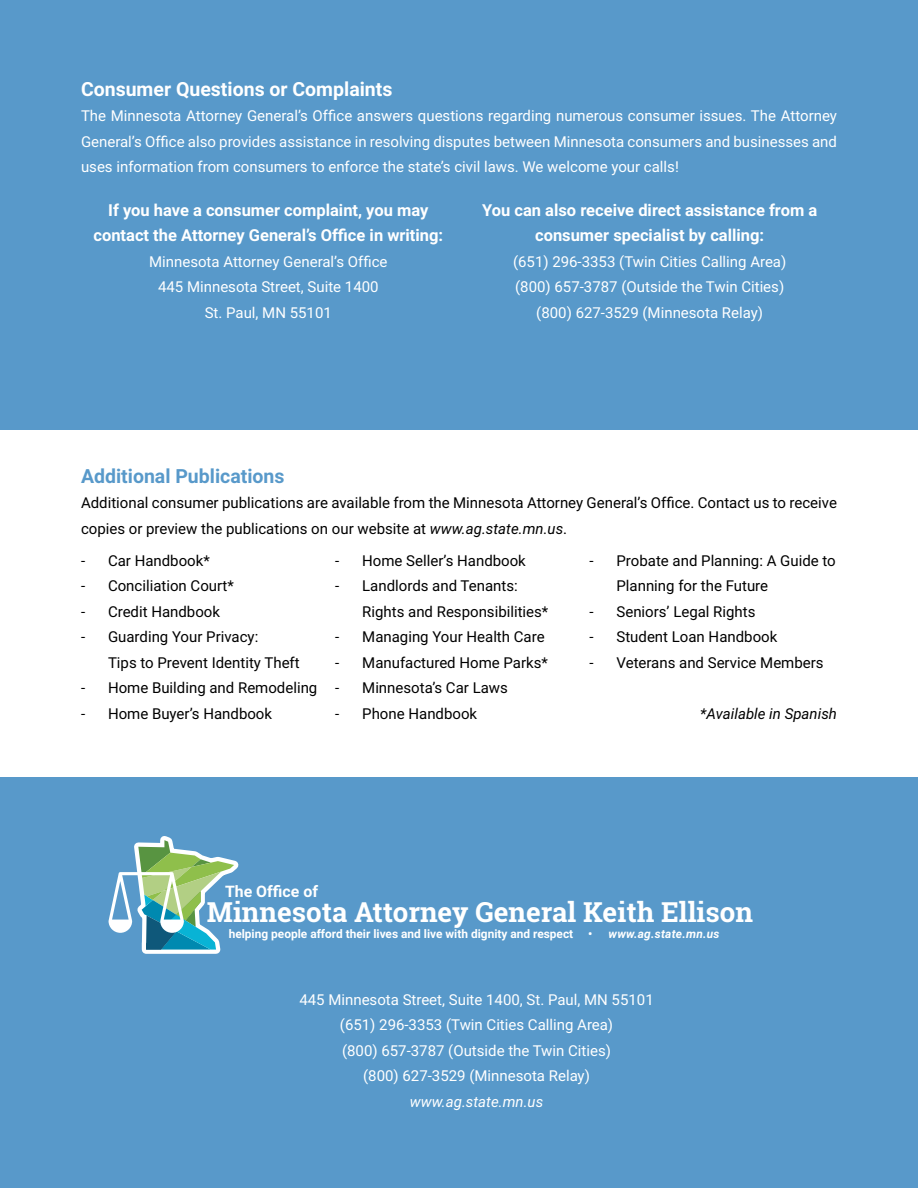
<style>
.page{position:relative;width:918px;height:1188px;background:#fff}
.page>*{position:absolute;margin:0;border:0;box-sizing:border-box;transform-origin:0 0}
.t1{font:700 27.75px "Roboto Slab";color:#fff}
.p{font:700 19.5px "Roboto";color:#fff}
.p-2{font:700 19.5px "Roboto";color:#5899ca}
.h5{font:700 16.5px/25.5px "Roboto";color:#fff;text-align:center}
.t2{font:700 15.9px "Roboto";color:#fff}
.p_1{font:15px/25.5px "Roboto";color:#fff;text-align:center}
.li{font:15px/25.5px "Roboto";color:#000}
.p_1-2{font:15px/25.5px "Roboto";color:#000}
.p-3{font:15px/25.5px "Roboto";color:#fff;text-align:center}
.li-2{font:italic 15px "Roboto";color:#000}
.t3{font:700 11.85px "Roboto";color:#fff}
.t4{font:italic 700 11.85px "Roboto";letter-spacing:.02em;color:#fff}
.s1{font-style:italic}
</style>
<div class="page">
<div style="left:0;top:778px;width:918px;height:410px;background:#5899ca"></div>
<div style="left:0;top:0;width:918px;height:429px;background:#5899ca"></div>
<svg style="left:109px;top:836px;width:130px;height:118px"></svg>
<p class="p" style="left:81px;top:75px;width:313px">Consumer Questions or Complaints</p>
<p class="p_1" style="left:81px;top:103px;width:758px;text-align:justify">The Minnesota Attorney General’s Office answers questions regarding numerous consumer issues. The Attorney General’s Office also provides assistance in resolving disputes between Minnesota consumers and businesses and uses information from consumers to enforce the state’s civil laws. We welcome your calls!</p>
<p class="h5" style="left:93px;top:197px;width:351px">If you have a consumer complaint, you may contact the Attorney General’s Office in writing:</p>
<p class="p_1" style="left:149px;top:248px;width:240px">Minnesota Attorney General’s Office<br>445 Minnesota Street, Suite 1400<br>St. Paul, MN 55101</p>
<p class="h5" style="left:482px;top:197px;width:337px">You can also receive direct assistance from a consumer specialist by calling:</p>
<p class="p_1" style="left:513px;top:248px;width:275px">(651) 296-3353 (Twin Cities Calling Area) (800) 657-3787 (Outside the Twin Cities) (800) 627-3529 (Minnesota Relay)</p>
<p class="p-2" style="left:81px;top:462px;width:205px">Additional Publications</p>
<p class="p_1-2" style="left:81px;top:489px;width:758px">Additional consumer publications are available from the Minnesota Attorney General’s Office. Contact us to receive copies or preview the publications on our website at <span class="s1">www.ag.state.mn.us</span>.</p>
<p class="li" style="left:81px;top:547px;width:130px">- Car Handbook*</p>
<p class="li" style="left:81px;top:573px;width:155px">- Conciliation Court*</p>
<p class="li" style="left:81px;top:598px;width:141px">- Credit Handbook</p>
<p class="li" style="left:108px;top:624px;width:193px;text-indent:-27px">- Guarding Your Privacy:<br>Tips to Prevent Identity Theft</p>
<p class="li" style="left:81px;top:675px;width:238px">- Home Building and Remodeling</p>
<p class="li" style="left:81px;top:700px;width:193px">- Home Buyer’s Handbook</p>
<p class="li" style="left:335px;top:547px;width:192px">- Home Seller’s Handbook</p>
<p class="li" style="left:362px;top:573px;width:188px;text-indent:-27px">- Landlords and Tenants:<br>Rights and Responsibilities*</p>
<p class="li" style="left:335px;top:624px;width:211px">- Managing Your Health Care</p>
<p class="li" style="left:335px;top:649px;width:214px">- Manufactured Home Parks*</p>
<p class="li" style="left:335px;top:675px;width:174px">- Minnesota’s Car Laws</p>
<p class="li" style="left:335px;top:700px;width:143px">- Phone Handbook</p>
<p class="li" style="left:616px;top:547px;width:221px;text-indent:-27px">- Probate and Planning: A Guide to<br>Planning for the Future</p>
<p class="li" style="left:590px;top:598px;width:168px">- Seniors’ Legal Rights</p>
<p class="li" style="left:590px;top:624px;width:189px">- Student Loan Handbook</p>
<p class="li" style="left:590px;top:649px;width:236px">- Veterans and Service Members</p>
<p class="li-2" style="left:700px;top:703px;width:138px">*Available in Spanish</p>
<p class="t2" style="left:225px;top:880px;width:94px">The Office of</p>
<p class="t1" style="left:207px;top:893px;width:548px">Minnesota Attorney General Keith Ellison</p>
<p class="t3" style="left:229px;top:926px;width:365px">helping people afford their lives and live with dignity and respect •</p>
<p class="t4" style="left:609px;top:926px;width:112px">www.ag.state.mn.us</p>
<p class="p-3" style="left:299px;top:986px;width:356px">445 Minnesota Street, Suite 1400, St. Paul, MN 55101 (651) 296-3353 (Twin Cities Calling Area)<br>(800) 657-3787 (Outside the Twin Cities)<br>(800) 627-3529 (Minnesota Relay) <span class="s1">www.ag.state.mn.us</span></p>
</div>
